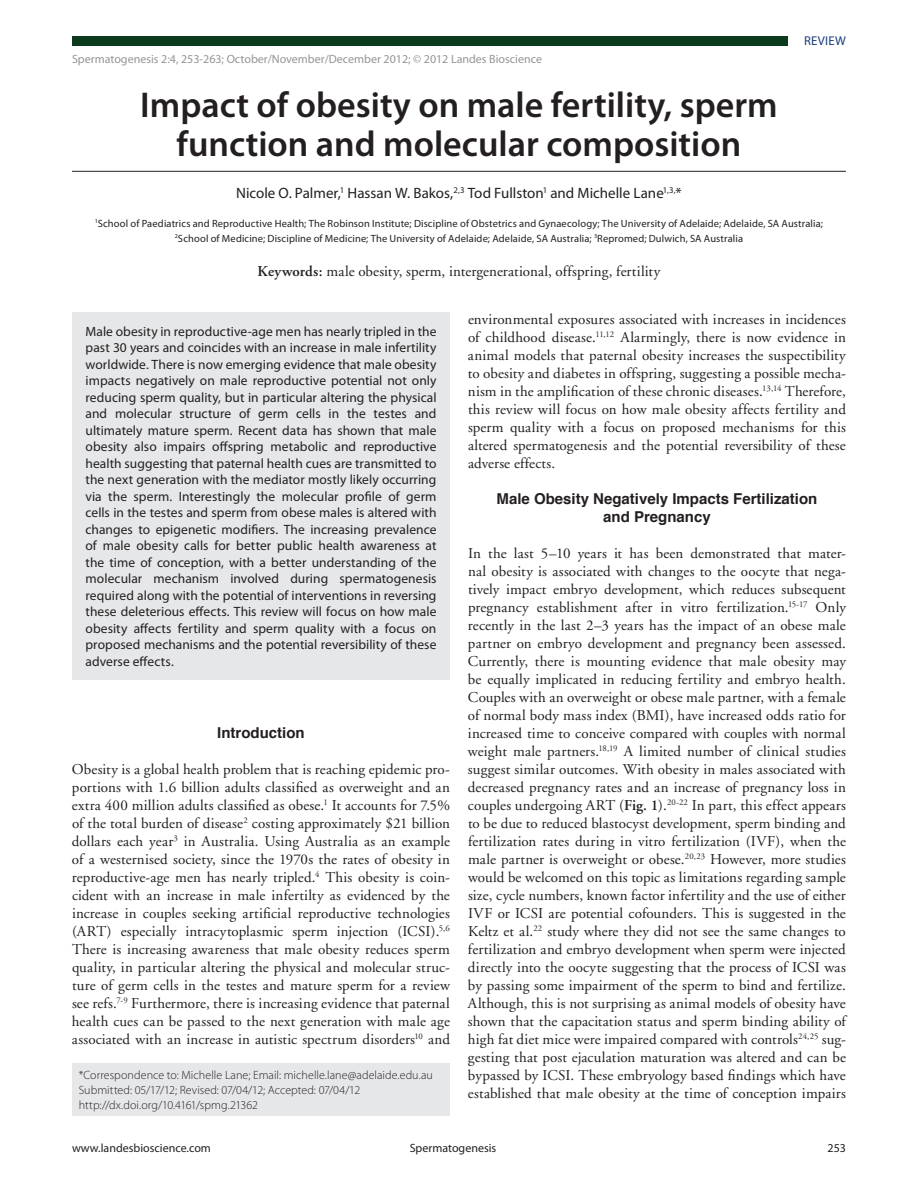
<style>
.page{position:relative;width:918px;height:1188px;background:#fff}
.page>*{position:absolute;margin:0;border:0;box-sizing:border-box;transform-origin:0 0}
.t1{font:600 36px/39px "Myriad Pro";color:#231f20;text-align:center}
.t2{font:15px/18px "Adobe Garamond";letter-spacing:.01em;color:#231f20;text-align:justify}
.t3{font:700 15px/18px "Helvetica";color:#231f20;text-align:center}
.t4{font:15px "Myriad Pro";color:#231f20}
.t5{font:13.5px/16.5px "Myriad Pro";letter-spacing:.005em;color:#231f20;text-align:justify}
.t6{font:12.75px "Myriad Pro";letter-spacing:.02em;color:#193f7c}
.t7{font:300 12px/15px "Myriad Pro";letter-spacing:.005em;color:#231f20}
.t8{font:12px "Myriad Pro";color:#939598}
.t9{font:12px "Myriad Pro";color:#231f20}
.t10{font:10.5px/15px "Myriad Pro";letter-spacing:.01em;color:#231f20;text-align:center}
.s1{font-weight:600}
</style>
<div class="page">
<div style="left:72px;top:36px;width:715px;height:10px;background:#0b3b1c"></div>
<div style="left:72px;top:1063px;width:378px;height:53px;background:#e6e7e9"></div>
<div style="left:72px;top:312px;width:378px;height:367px;background:#e6e7e9"></div>
<hr style="left:72px;top:171px;width:774px;height:1px;background:#231f20">
<p class="t8" style="left:72px;top:52px;width:472px">Spermatogenesis 2:4, 253-263; October/November/December 2012; © 2012 Landes Bioscience</p>
<p class="t6" style="left:804px;top:32px;width:43px">REVIEW</p>
<h1 class="t1" style="left:140px;top:85px;width:639px">Impact of obesity on male fertility, sperm function and molecular composition</h1>
<p class="t4" style="left:236px;top:184px;width:447px">Nicole O. Palmer,<sup>1</sup> Hassan W. Bakos,<sup>2,3</sup> Tod Fullston<sup>1</sup> and Michelle Lane<sup>1,3,</sup>*</p>
<p class="t10" style="left:95px;top:216px;width:730px"><sup>1</sup>School of Paediatrics and Reproductive Health; The Robinson Institute; Discipline of Obstetrics and Gynaecology; The University of Adelaide; Adelaide, SA Australia;<br><sup>2</sup>School of Medicine; Discipline of Medicine; The University of Adelaide; Adelaide, SA Australia; <sup>3</sup>Repromed; Dulwich, SA Australia</p>
<p class="t2" style="left:258px;top:263px;width:404px"><span class="s1">Keywords:</span> male obesity, sperm, intergenerational, offspring, fertility</p>
<p class="t2" style="left:468px;top:311px;width:380px">environmental exposures associated with increases in incidences of childhood disease.<sup>11,12</sup> Alarmingly, there is now evidence in animal models that paternal obesity increases the suspectibility to obesity and diabetes in offspring, suggesting a possible mecha&shy;nism in the amplification of these chronic diseases.<sup>13,14</sup> Therefore, this review will focus on how male obesity affects fertility and sperm quality with a focus on proposed mechanisms for this altered spermatogenesis and the potential reversibility of these adverse effects.</p>
<p class="t3" style="left:497px;top:490px;width:322px">Male Obesity Negatively Impacts Fertilization and Pregnancy</p>
<p class="t2" style="left:468px;top:545px;width:380px">In the last 5–10 years it has been demonstrated that mater&shy;nal obesity is associated with changes to the oocyte that nega&shy;tively impact embryo development, which reduces subsequent pregnancy establishment after in vitro fertilization.<sup>15-17</sup> Only recently in the last 2–3 years has the impact of an obese male partner on embryo development and pregnancy been assessed.<br>Currently, there is mounting evidence that male obesity may be equally implicated in reducing fertility and embryo health.<br>Couples with an overweight or obese male partner, with a female of normal body mass index (BMI), have increased odds ratio for increased time to conceive compared with couples with normal weight male partners.<sup>18,19</sup> A limited number of clinical studies suggest similar outcomes. With obesity in males associated with decreased pregnancy rates and an increase of pregnancy loss in couples undergoing ART (<span class="s1">Fig. 1</span>).<sup>20-22</sup> In part, this effect appears to be due to reduced blastocyst development, sperm binding and fertilization rates during in vitro fertilization (IVF), when the male partner is overweight or obese.<sup>20,23</sup> However, more studies would be welcomed on this topic as limitations regarding sample size, cycle numbers, known factor infertility and the use of either IVF or ICSI are potential cofounders. This is suggested in the Keltz et al.<sup>22</sup> study where they did not see the same changes to fertilization and embryo development when sperm were injected directly into the oocyte suggesting that the process of ICSI was by passing some impairment of the sperm to bind and fertilize.<br>Although, this is not surprising as animal models of obesity have shown that the capacitation status and sperm binding ability of high fat diet mice were impaired compared with controls<sup>24,25</sup> sug&shy;gesting that post ejaculation maturation was altered and can be bypassed by ICSI. These embryology based findings which have established that male obesity at the time of conception impairs</p>
<p class="t5" style="left:86px;top:323px;width:353px">Male obesity in reproductive-age men has nearly tripled in the past 30 years and coincides with an increase in male infertility worldwide. There is now emerging evidence that male obesity impacts negatively on male reproductive potential not only reducing sperm quality, but in particular altering the physical and molecular structure of germ cells in the testes and ultimately mature sperm. Recent data has shown that male obesity also impairs offspring metabolic and reproductive health suggesting that paternal health cues are transmitted to the next generation with the mediator mostly likely occurring via the sperm. Interestingly the molecular profile of germ cells in the testes and sperm from obese males is altered with changes to epigenetic modifiers. The increasing prevalence of male obesity calls for better public health awareness at the time of conception, with a better understanding of the molecular mechanism involved during spermatogenesis required along with the potential of interventions in reversing these deleterious effects. This review will focus on how male obesity affects fertility and sperm quality with a focus on proposed mechanisms and the potential reversibility of these adverse effects.</p>
<p class="t3" style="left:217px;top:724px;width:89px">Introduction</p>
<p class="t2" style="left:72px;top:761px;width:380px">Obesity is a global health problem that is reaching epidemic pro&shy;portions with 1.6 billion adults classified as overweight and an extra 400 million adults classified as obese.<sup>1</sup> It accounts for 7.5% of the total burden of disease<sup>2</sup> costing approximately $21 billion dollars each year<sup>3</sup> in Australia. Using Australia as an example of a westernised society, since the 1970s the rates of obesity in reproductive-age men has nearly tripled.<sup>4</sup> This obesity is coin&shy;cident with an increase in male infertilty as evidenced by the increase in couples seeking artificial reproductive technologies (ART) especially intracytoplasmic sperm injection (ICSI).<sup>5,6<br></sup>There is increasing awareness that male obesity reduces sperm quality, in particular altering the physical and molecular struc&shy;ture of germ cells in the testes and mature sperm for a review see refs.<sup>7-9</sup> Furthermore, there is increasing evidence that paternal health cues can be passed to the next generation with male age associated with an increase in autistic spectrum disorders<sup>10</sup> and</p>
<p class="t7" style="left:79px;top:1068px;width:356px">*Correspondence to: Michelle Lane; Email: michelle.lane@adelaide.edu.au<br>Submitted: 05/17/12; Revised: 07/04/12; Accepted: 07/04/12 http://dx.doi.org/10.4161/spmg.21362</p>
<p class="t9" style="left:72px;top:1141px;width:140px">www.landesbioscience.com</p>
<p class="t9" style="left:410px;top:1141px;width:88px">Spermatogenesis</p>
<p class="t9" style="left:828px;top:1141px;width:20px">253</p>
</div>
